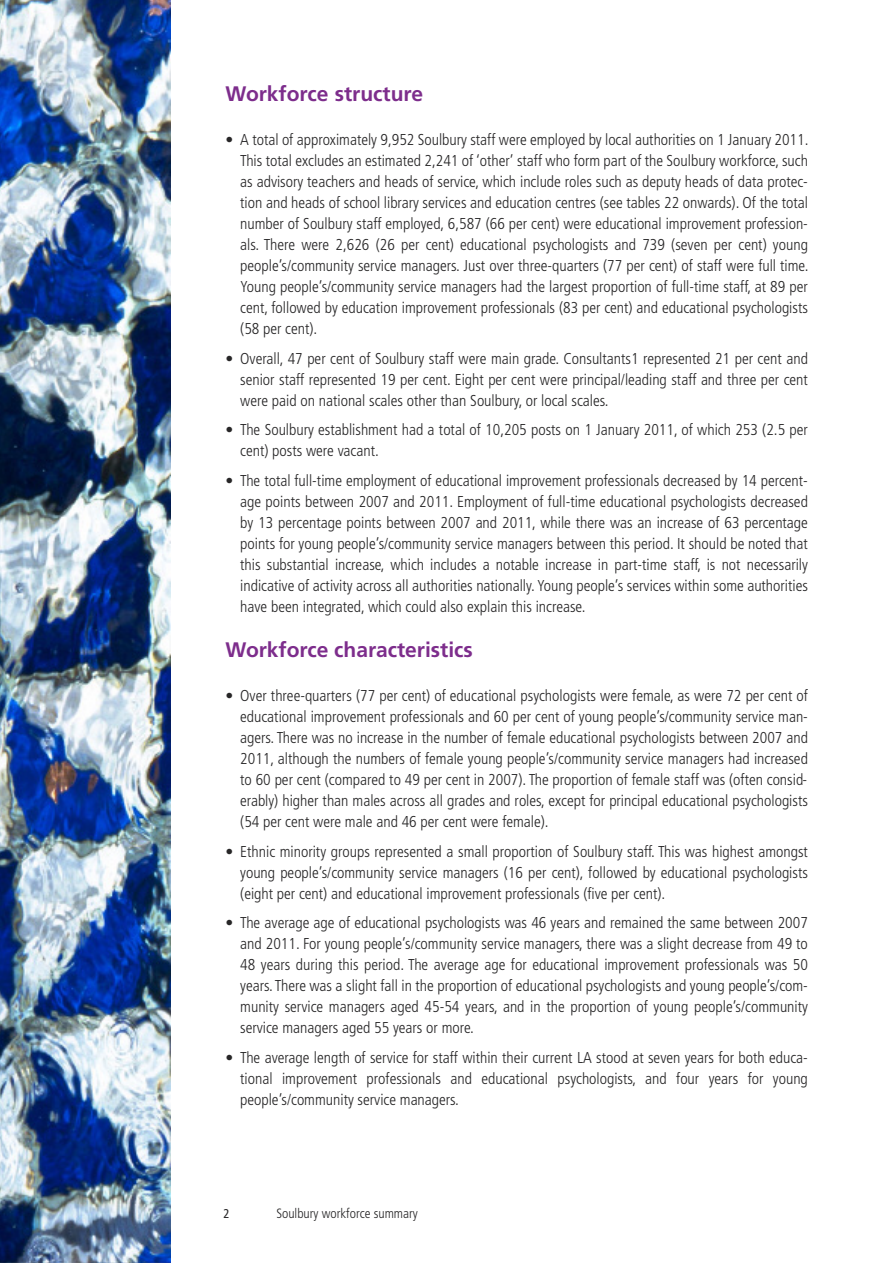
<style>
.page{position:relative;width:893px;height:1263px;background:#fff}
.page>*{position:absolute;margin:0;border:0;box-sizing:border-box;transform-origin:0 0}
.t1{font:700 21px "Frutiger";color:#7d2d8c}
.t2{font:300 condensed 15.75px/21px "Frutiger";color:#272627;text-align:justify}
.t3{font:300 condensed 13.5px "Frutiger";color:#272627}
.t4{font:condensed 12.75px "Frutiger";color:#272627}
</style>
<div class="page">
<img style="left:0;top:0;width:170px;height:1263px">
<h1 class="t1" style="left:225px;top:85px;width:199px">Workforce structure</h1>
<p class="t2" style="left:240px;top:130px;width:570px;text-indent:-15px">• A total of approximately 9,952 Soulbury staff were employed by local authorities on 1 January 2011.<br>This total excludes an estimated 2,241 of ‘other’ staff who form part of the Soulbury workforce, such as advisory teachers and heads of service, which include roles such as deputy heads of data protec&shy;tion and heads of school library services and education centres (see tables 22 onwards). Of the total number of Soulbury staff employed, 6,587 (66 per cent) were educational improvement profession&shy;als. There were 2,626 (26 per cent) educational psychologists and 739 (seven per cent) young people’s/community service managers. Just over three-quarters (77 per cent) of staff were full time.<br>Young people’s/community service managers had the largest proportion of full-time staff, at 89 per cent, followed by education improvement professionals (83 per cent) and educational psychologists (58 per cent).</p>
<p class="t2" style="left:240px;top:349px;width:569px;text-indent:-15px">• Overall, 47 per cent of Soulbury staff were main grade. Consultants1 represented 21 per cent and senior staff represented 19 per cent. Eight per cent were principal/leading staff and three per cent were paid on national scales other than Soulbury, or local scales.</p>
<p class="t2" style="left:240px;top:420px;width:569px;text-indent:-15px">• The Soulbury establishment had a total of 10,205 posts on 1 January 2011, of which 253 (2.5 per cent) posts were vacant.</p>
<p class="t2" style="left:240px;top:471px;width:569px;text-indent:-15px">• The total full-time employment of educational improvement professionals decreased by 14 percent&shy;age points between 2007 and 2011. Employment of full-time educational psychologists decreased by 13 percentage points between 2007 and 2011, while there was an increase of 63 percentage points for young people’s/community service managers between this period. It should be noted that this substantial increase, which includes a notable increase in part-time staff, is not necessarily indicative of activity across all authorities nationally. Young people’s services within some authorities have been integrated, which could also explain this increase.</p>
<h1 class="t1" style="left:225px;top:641px;width:249px">Workforce characteristics</h1>
<p class="t2" style="left:240px;top:686px;width:569px;text-indent:-15px">• Over three-quarters (77 per cent) of educational psychologists were female, as were 72 per cent of educational improvement professionals and 60 per cent of young people’s/community service man&shy;agers. There was no increase in the number of female educational psychologists between 2007 and 2011, although the numbers of female young people’s/community service managers had increased to 60 per cent (compared to 49 per cent in 2007). The proportion of female staff was (often consid&shy;erably) higher than males across all grades and roles, except for principal educational psychologists (54 per cent were male and 46 per cent were female).</p>
<p class="t2" style="left:240px;top:842px;width:569px;text-indent:-15px">• Ethnic minority groups represented a small proportion of Soulbury staff. This was highest amongst young people’s/community service managers (16 per cent), followed by educational psychologists (eight per cent) and educational improvement professionals (five per cent).</p>
<p class="t2" style="left:240px;top:913px;width:569px;text-indent:-15px">• The average age of educational psychologists was 46 years and remained the same between 2007 and 2011. For young people’s/community service managers, there was a slight decrease from 49 to 48 years during this period. The average age for educational improvement professionals was 50 years. There was a slight fall in the proportion of educational psychologists and young people’s/com&shy;munity service managers aged 45-54 years, and in the proportion of young people’s/community service managers aged 55 years or more.</p>
<p class="t2" style="left:240px;top:1048px;width:569px;text-indent:-15px">• The average length of service for staff within their current LA stood at seven years for both educa&shy;tional improvement professionals and educational psychologists, and four years for young people’s/community service managers.</p>
<p class="t4" style="left:223px;top:1208px;width:8px">2</p>
<p class="t3" style="left:276px;top:1208px;width:143px">Soulbury workforce summary</p>
</div>
